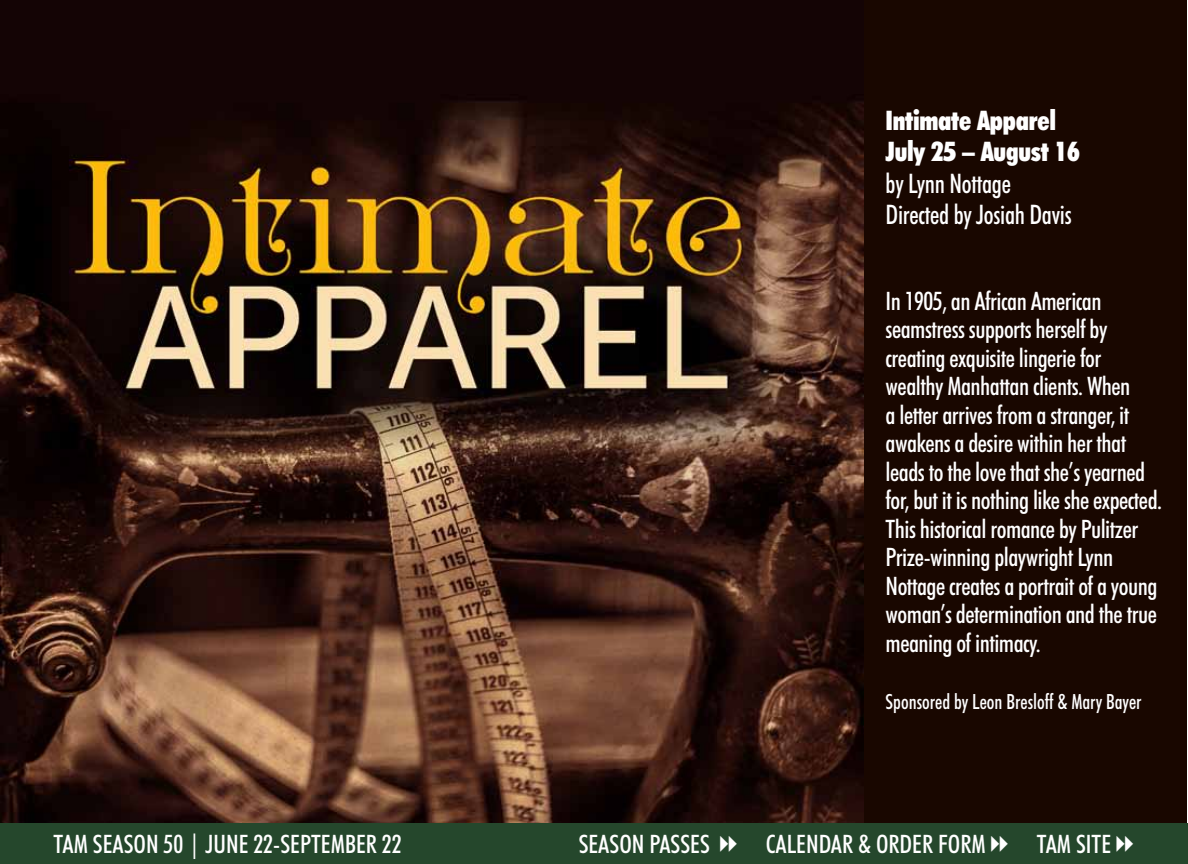
<style>
.page{position:relative;width:1188px;height:864px;background:#fff}
.page>*{position:absolute;margin:0;border:0;box-sizing:border-box;transform-origin:0 0}
.t1{font:500 condensed 27px/31.5px "Futura BT";letter-spacing:-.01em;color:#fff;scale:.95 1}
.t2{font:900 condensed 27px/31.5px "Futura BT";letter-spacing:-.01em;color:#fff;scale:.95 1}
.t3{font:500 condensed 25.5px/28.5px "Futura BT";letter-spacing:-.02em;color:#fff}
.t4{font:500 condensed 25.5px "Futura BT";color:#fff}
.t5{font:500 condensed 21px "Futura BT";color:#fff;scale:.95 1}
</style>
<div class="page">
<div style="left:858px;top:0;width:329px;height:864px;background:#190700"></div>
<img style="left:0;top:0;width:864px;height:824px">
<div style="left:0;top:824px;width:1188px;height:40px;background:#25472c"></div>
<p class="t2" style="left:886px;top:104px;width:206px">Intimate Apparel<br>July 25 – August 16</p>
<p class="t1" style="left:886px;top:167px;width:197px">by Lynn Nottage<br>Directed by Josiah Davis</p>
<p class="t3" style="left:886px;top:286px;width:278px">In 1905, an African American seamstress supports herself by creating exquisite lingerie for wealthy Manhattan clients. When<br>a letter arrives from a stranger, it awakens a desire within her that leads to the love that she’s yearned for, but it is nothing like she expected.<br>This historical romance by Pulitzer Prize-winning playwright Lynn Nottage creates a portrait of a young woman’s determination and the true meaning of intimacy.</p>
<p class="t5" style="left:886px;top:688px;width:271px">Sponsored by Leon Bresloff &amp; Mary Bayer</p>
<p class="t4" style="left:53px;top:828px;width:350px">TAM SEASON 50 | JUNE 22-SEPTEMBER 22</p>
<p class="t4" style="left:579px;top:828px;width:133px">SEASON PASSES</p>
<p class="t4" style="left:766px;top:828px;width:221px">CALENDAR &amp; ORDER FORM</p>
<p class="t3" style="left:1037px;top:829px;width:76px">TAM SITE</p>
</div>
